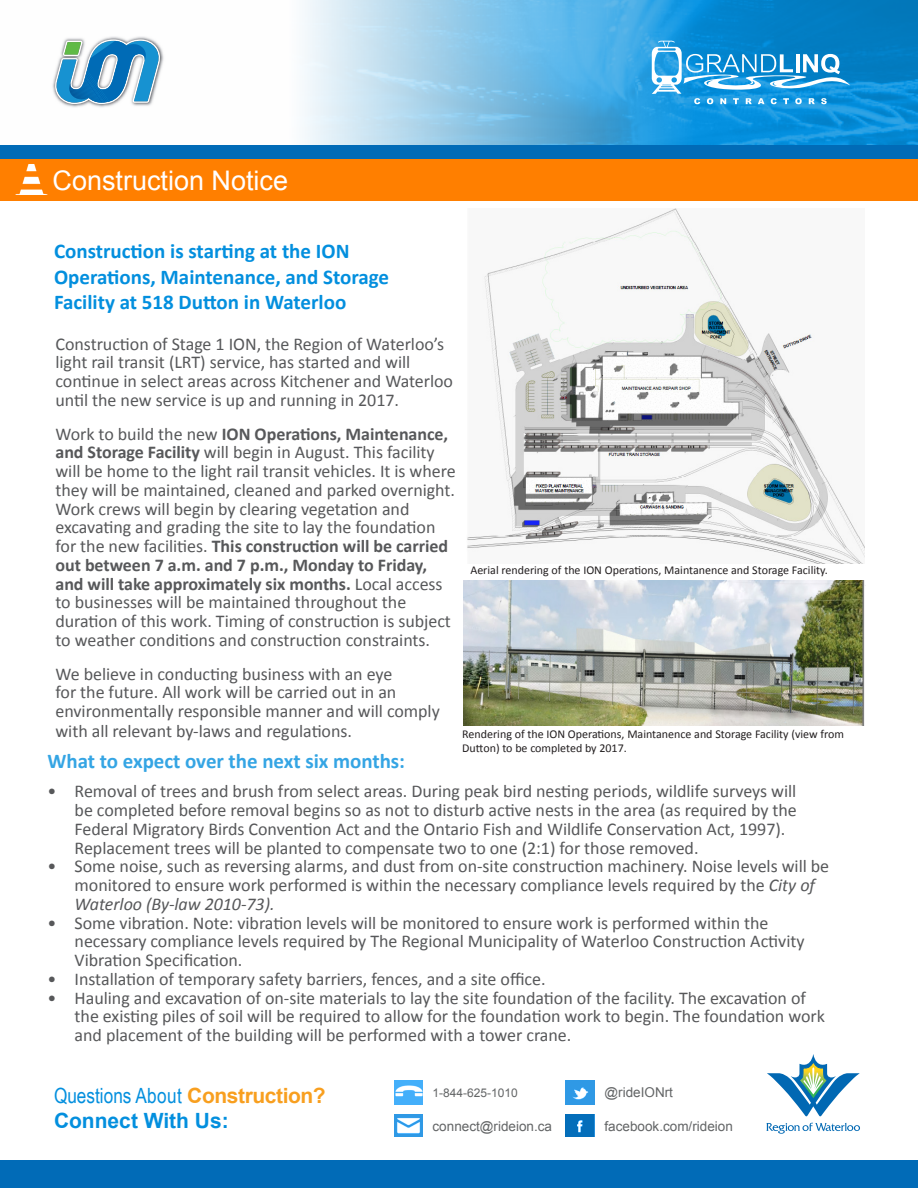
<style>
.page{position:relative;width:918px;height:1188px;background:#fff}
.page>*{position:absolute;margin:0;border:0;box-sizing:border-box;transform-origin:0 0}
.t1{font:27px "Arial";color:#fff}
.t2{font:700 21px "Calibri";color:#038fde}
.t3{font:700 21px "Calibri";color:#35a5e4}
.t4{font:21px "Arial Narrow";color:#038fde}
.t5{font:700 21px "Arial";color:#038fde}
.t6{font:18px/18.8px "Calibri";color:#57585a}
.t7{font:13.5px "Arial";color:#636566}
.t8{font:12px/14.4px "Calibri";color:#231f20}
.t9{font:12px "Arial";color:#636566}
.s1{font-weight:700}
.s2{font-style:italic}
.s3{font-family:"Arial";font-weight:700;color:#f89f1f}
</style>
<div class="page">
<div style="left:0;top:1160px;width:918px;height:28px;background:#016bb7"></div>
<img style="left:52px;top:0;width:866px;height:145px">
<div style="left:0;top:145px;width:918px;height:15px;background:#016bb7"></div>
<svg style="left:652px;top:41px;width:198px;height:63px"></svg>
<div style="left:0;top:160px;width:918px;height:41px;background:#ff7f00"></div>
<img style="left:16px;top:165px;width:32px;height:30px">
<img style="left:565px;top:1080px;width:30px;height:25px">
<img style="left:565px;top:1115px;width:30px;height:22px">
<img style="left:394px;top:1080px;width:29px;height:25px">
<img style="left:394px;top:1114px;width:29px;height:23px">
<svg style="left:766px;top:1054px;width:94px;height:80px"></svg>
<img style="left:467px;top:208px;width:398px;height:356px">
<img style="left:464px;top:580px;width:401px;height:145px">
<p class="t1" style="left:53px;top:163px;width:237px">Construction Notice</p>
<p class="t2" style="left:54px;top:238px;width:297px">Construction is starting at the ION</p>
<p class="t2" style="left:54px;top:263px;width:337px">Operations, Maintenance, and Storage</p>
<p class="t2" style="left:54px;top:288px;width:294px">Facility at 518 Dutton in Waterloo</p>
<p class="t6" style="left:55px;top:334px;width:399px">Construction of Stage 1 ION, the Region of Waterloo’s light rail transit (LRT) service, has started and will continue in select areas across Kitchener and Waterloo until the new service is up and running in 2017.</p>
<p class="t6" style="left:55px;top:424px;width:402px">Work to build the new <span class="s1">ION Operations, Maintenance, and Storage Facility</span> will begin in August. This facility will be home to the light rail transit vehicles. It is where they will be maintained, cleaned and parked overnight.<br>Work crews will begin by clearing vegetation and excavating and grading the site to lay the foundation for the new facilities. <span class="s1">This construction will be carried out between 7 a.m. and 7 p.m., Monday to Friday, and will take approximately six months.</span> Local access to businesses will be maintained throughout the duration of this work. Timing of construction is subject to weather conditions and construction constraints.</p>
<p class="t6" style="left:55px;top:664px;width:386px">We believe in conducting business with an eye<br>for the future. All work will be carried out in an environmentally responsible manner and will comply with all relevant by-laws and regulations.</p>
<p class="t8" style="left:470px;top:563px;width:359px">Aerial rendering of the ION Operations, Maintanence and Storage Facility.</p>
<p class="t8" style="left:462px;top:726px;width:383px">Rendering of the ION Operations, Maintanence and Storage Facility (view from<br>Dutton) to be completed by 2017.</p>
<p class="t3" style="left:48px;top:748px;width:359px">What to expect over the next six months:</p>
<p class="t6" style="left:75px;top:782px;width:724px;text-indent:-27px">• Removal of trees and brush from select areas. During peak bird nesting periods, wildlife surveys will be completed before removal begins so as not to disturb active nests in the area (as required by the Federal Migratory Birds Convention Act and the Ontario Fish and Wildlife Conservation Act, 1997).<br>Replacement trees will be planted to compensate two to one (2:1) for those removed.</p>
<p class="t6" style="left:75px;top:857px;width:756px;text-indent:-27px">• Some noise, such as reversing alarms, and dust from on-site construction machinery. Noise levels will be monitored to ensure work performed is within the necessary compliance levels required by the <span class="s2">City of<br>Waterloo (By-law 2010-73).</span></p>
<p class="t6" style="left:75px;top:913px;width:731px;text-indent:-27px">• Some vibration. Note: vibration levels will be monitored to ensure work is performed within the necessary compliance levels required by The Regional Municipality of Waterloo Construction Activity<br>Vibration Specification.</p>
<p class="t6" style="left:48px;top:970px;width:499px">• Installation of temporary safety barriers, fences, and a site office.</p>
<p class="t6" style="left:75px;top:988px;width:752px;text-indent:-27px">• Hauling and excavation of on-site materials to lay the site foundation of the facility. The excavation of the existing piles of soil will be required to allow for the foundation work to begin. The foundation work and placement of the building will be performed with a tower crane.</p>
<p class="t4" style="left:54px;top:1080px;width:273px">Questions About <span class="s3">Construction?</span></p>
<p class="t5" style="left:54px;top:1107px;width:176px">Connect With Us:</p>
<p class="t9" style="left:433px;top:1085px;width:87px">1-844-625-1010</p>
<p class="t7" style="left:605px;top:1084px;width:70px">@rideIONrt</p>
<p class="t7" style="left:433px;top:1117px;width:121px">connect@rideion.ca</p>
<p class="t7" style="left:605px;top:1117px;width:130px">facebook.com/rideion</p>
</div>
